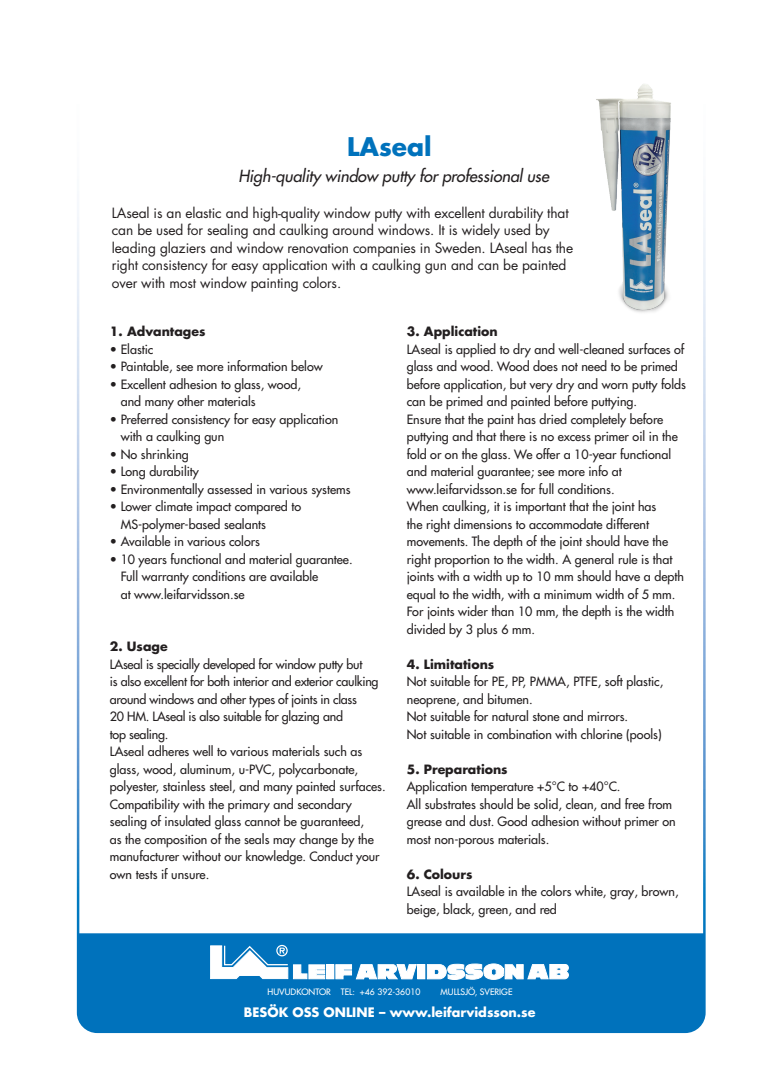
<style>
.page{position:relative;width:780px;height:1088px;background:#fff}
.page>*{position:absolute;margin:0;border:0;box-sizing:border-box;transform-origin:0 0}
.t1{font:700 25px "Futura LT Pro";color:#0072bc}
.t2{font:italic 500 16.25px "Futura LT Pro";letter-spacing:-.01em;color:#231f20}
.t3{font:13.75px/17.6px "Futura LT Pro";letter-spacing:-.01em;color:#231f20}
.t4{font:700 12.75px "Futura LT Pro";color:#fff}
.t5{font:500 12.5px/17.5px "Futura LT Pro";color:#231f20}
.t6{font:700 12.5px "Futura LT Pro";color:#231f20}
.t7{font:500 8.62px "Futura LT Pro";color:#fff}
</style>
<div class="page">
<div style="left:78px;top:933px;width:626px;height:99px;background:#0072bc"></div>
<div style="left:418px;top:964px;width:7px;height:15px;background:#fff"></div>
<div style="left:327px;top:965px;width:7px;height:14px;background:#fff"></div>
<svg style="left:335px;top:964px;width:81px;height:15px"></svg>
<svg style="left:427px;top:942px;width:141px;height:38px"></svg>
<svg style="left:210px;top:944px;width:115px;height:35px"></svg>
<img style="left:596px;top:84px;width:75px;height:229px">
<h1 class="t1" style="left:347px;top:128px;width:86px">LAseal</h1>
<h2 class="t2" style="left:238px;top:164px;width:312px">High-quality window putty for professional use</h2>
<p class="t3" style="left:112px;top:204px;width:463px">LAseal is an elastic and high-quality window putty with excellent durability that can be used for sealing and caulking around windows. It is widely used by leading glaziers and window renovation companies in Sweden. LAseal has the right consistency for easy application with a caulking gun and can be painted over with most window painting colors.</p>
<p class="t6" style="left:110px;top:322px;width:97px">1. Advantages</p>
<p class="t5" style="left:110px;top:339px;width:45px">• Elastic</p>
<p class="t5" style="left:110px;top:357px;width:214px">• Paintable, see more information below</p>
<p class="t5" style="left:121px;top:374px;width:182px;text-indent:-11px">• Excellent adhesion to glass, wood, and many other materials</p>
<p class="t5" style="left:121px;top:409px;width:219px;text-indent:-11px">• Preferred consistency for easy application with a caulking gun</p>
<p class="t5" style="left:110px;top:444px;width:80px">• No shrinking</p>
<p class="t5" style="left:110px;top:462px;width:91px">• Long durability</p>
<p class="t5" style="left:110px;top:479px;width:242px">• Environmentally assessed in various systems</p>
<p class="t5" style="left:121px;top:497px;width:182px;text-indent:-11px">• Lower climate impact compared to<br>MS-polymer-based sealants</p>
<p class="t5" style="left:110px;top:532px;width:152px">• Available in various colors</p>
<p class="t5" style="left:121px;top:549px;width:233px;text-indent:-11px">• 10 years functional and material guarantee.<br>Full warranty conditions are available<br>at www.leifarvidsson.se</p>
<p class="t6" style="left:407px;top:322px;width:92px">3. Application</p>
<p class="t5" style="left:407px;top:339px;width:280px">LAseal is applied to dry and well-cleaned surfaces of glass and wood. Wood does not need to be primed before application, but very dry and worn putty folds can be primed and painted before puttying.<br>Ensure that the paint has dried completely before puttying and that there is no excess primer oil in the fold or on the glass. We offer a 10-year functional and material guarantee; see more info at www.leifarvidsson.se for full conditions.<br>When caulking, it is important that the joint has<br>the right dimensions to accommodate different movements. The depth of the joint should have the right proportion to the width. A general rule is that joints with a width up to 10 mm should have a depth equal to the width, with a minimum width of 5 mm.<br>For joints wider than 10 mm, the depth is the width divided by 3 plus 6 mm.</p>
<p class="t6" style="left:407px;top:654px;width:89px">4. Limitations</p>
<p class="t5" style="left:407px;top:672px;width:258px">Not suitable for PE, PP, PMMA, PTFE, soft plastic, neoprene, and bitumen.<br>Not suitable for natural stone and mirrors.<br>Not suitable in combination with chlorine (pools)</p>
<p class="t6" style="left:407px;top:759px;width:102px">5. Preparations</p>
<p class="t5" style="left:407px;top:777px;width:270px">Application temperature +5°C to +40°C.<br>All substrates should be solid, clean, and free from grease and dust. Good adhesion without primer on most non-porous materials.</p>
<p class="t6" style="left:407px;top:864px;width:67px">6. Colours</p>
<p class="t5" style="left:407px;top:882px;width:273px">LAseal is available in the colors white, gray, brown, beige, black, green, and red</p>
<p class="t6" style="left:110px;top:637px;width:59px">2. Usage</p>
<p class="t5" style="left:110px;top:654px;width:277px">LAseal is specially developed for window putty but<br>is also excellent for both interior and exterior caulking around windows and other types of joints in class<br>20 HM. LAseal is also suitable for glazing and<br>top sealing.<br>LAseal adheres well to various materials such as glass, wood, aluminum, u-PVC, polycarbonate, polyester, stainless steel, and many painted surfaces.<br>Compatibility with the primary and secondary sealing of insulated glass cannot be guaranteed,<br>as the composition of the seals may change by the manufacturer without our knowledge. Conduct your own tests if unsure.</p>
<p class="t7" style="left:267px;top:985px;width:154px">HUVUDKONTOR TEL: +46 392-36010</p>
<p class="t7" style="left:440px;top:985px;width:74px">MULLSJÖ, SVERIGE</p>
<p class="t4" style="left:244px;top:1002px;width:293px">BESÖK OSS ONLINE – www.leifarvidsson.se</p>
</div>
